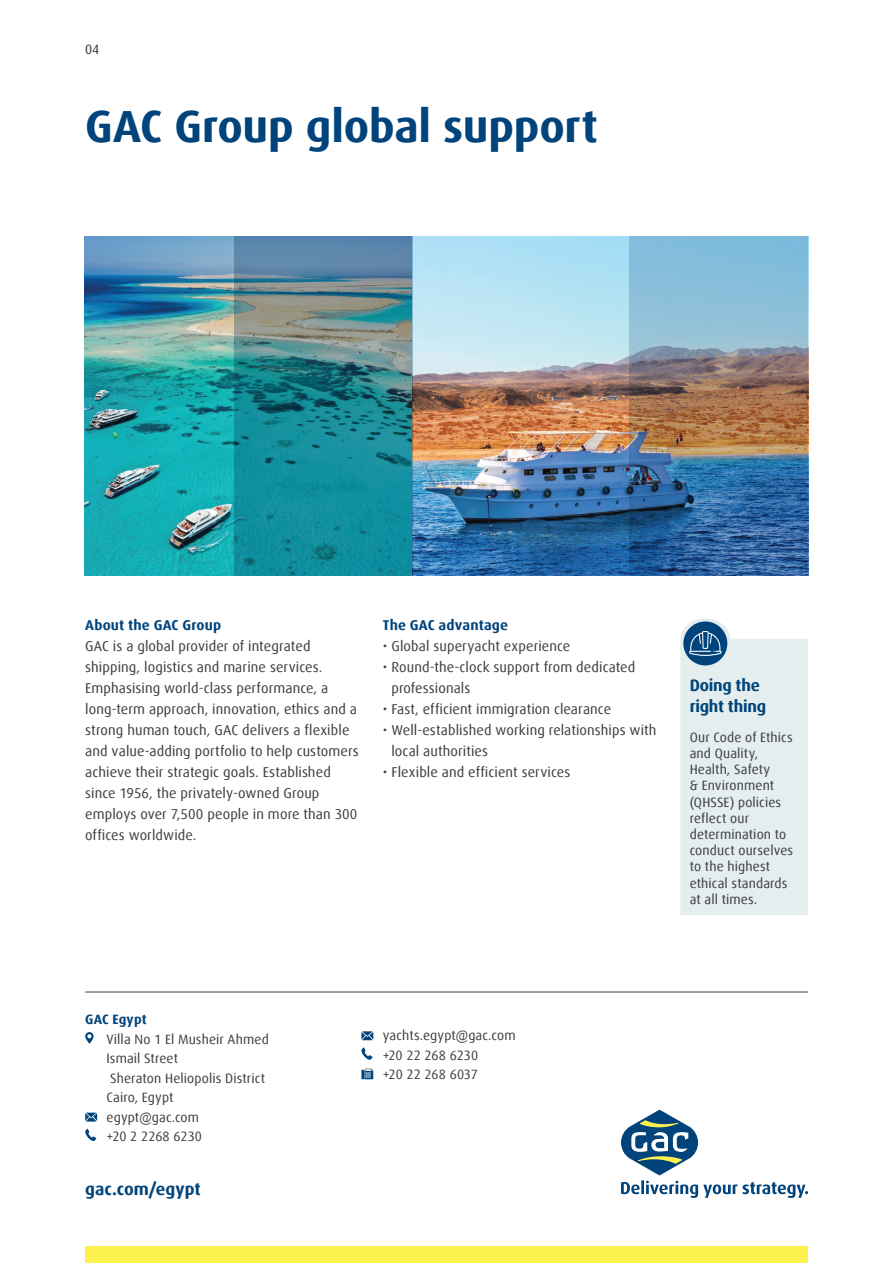
<style>
.page{position:relative;width:893px;height:1263px;background:#fff}
.page>*{position:absolute;margin:0;border:0;box-sizing:border-box;transform-origin:0 0}
.t1{font:700 45px "Dax Offc";letter-spacing:-.005em;color:#00447b}
.t2{font:700 17.25px "Dax Offc";color:#00447b}
.t3{font:700 16.5px/21px "Dax Offc";letter-spacing:-.015em;color:#00447b}
.t4{font:14.25px/21px "Dax Offc";letter-spacing:.01em;color:#3e3e3f}
.t5{font:700 14.25px "Dax Offc";letter-spacing:.01em;color:#00447b}
.t6{font:13.5px/16.2px "Dax Offc";letter-spacing:.01em;color:#3e3e3f}
.t7{font:700 13.5px "Dax Offc";letter-spacing:.01em;color:#00447b}
.t8{font:13.5px "Dax Offc";color:#312f30}
</style>
<div class="page">
<div style="left:680px;top:618px;width:128px;height:297px;background:#e4eeee"></div>
<div style="left:683px;top:621px;width:44px;height:44px;background:#00447b;border-radius:50%"></div>
<svg style="left:689px;top:631px;width:32px;height:25px"></svg>
<svg style="left:621px;top:1110px;width:187px;height:88px"></svg>
<img style="left:85px;top:237px;width:149px;height:339px">
<img style="left:412px;top:237px;width:217px;height:339px">
<svg style="left:85px;top:1032px;width:9px;height:11px"></svg>
<svg style="left:85px;top:1113px;width:12px;height:8px"></svg>
<svg style="left:85px;top:1129px;width:11px;height:12px"></svg>
<hr style="left:85px;top:992px;width:723px;height:1px;background:#3e3e3f">
<svg style="left:361px;top:1031px;width:12px;height:9px"></svg>
<svg style="left:361px;top:1047px;width:12px;height:13px"></svg>
<svg style="left:361px;top:1069px;width:12px;height:10px"></svg>
<img style="left:629px;top:237px;width:179px;height:339px">
<svg style="left:234px;top:237px;width:178px;height:339px;background:#348895"></svg>
<div style="left:85px;top:1246px;width:723px;height:17px;background:#fcf14e"></div>
<p class="t8" style="left:85px;top:40px;width:16px">04</p>
<h1 class="t1" style="left:85px;top:97px;width:514px">GAC Group global support</h1>
<p class="t5" style="left:85px;top:616px;width:137px">About the GAC Group</p>
<p class="t4" style="left:85px;top:635px;width:275px">GAC is a global provider of integrated shipping, logistics and marine services.<br>Emphasising world-class performance, a long-term approach, innovation, ethics and a strong human touch, GAC delivers a flexible and value-adding portfolio to help customers achieve their strategic goals. Established since 1956, the privately-owned Group employs over 7,500 people in more than 300 offices worldwide.</p>
<p class="t5" style="left:383px;top:616px;width:127px">The GAC advantage</p>
<p class="t4" style="left:383px;top:635px;width:189px">• Global superyacht experience</p>
<p class="t4" style="left:391px;top:656px;width:245px;text-indent:-9px">• Round-the-clock support from dedicated professionals</p>
<p class="t4" style="left:383px;top:698px;width:230px">• Fast, efficient immigration clearance</p>
<p class="t4" style="left:391px;top:719px;width:267px;text-indent:-9px">• Well-established working relationships with local authorities</p>
<p class="t4" style="left:383px;top:761px;width:189px">• Flexible and efficient services</p>
<p class="t3" style="left:690px;top:675px;width:78px">Doing the right thing</p>
<p class="t6" style="left:690px;top:729px;width:105px">Our Code of Ethics and Quality,<br>Health, Safety<br>&amp; Environment (QHSSE) policies reflect our determination to conduct ourselves to the highest ethical standards at all times.</p>
<p class="t7" style="left:85px;top:1011px;width:63px">GAC Egypt</p>
<p class="t6" style="left:106px;top:1029px;width:164px;line-height:19.5px">Villa No 1 El Musheir Ahmed<br>Ismail Street<br>Sheraton Heliopolis District<br>Cairo, Egypt egypt@gac.com<br>+20 2 2268 6230</p>
<p class="t6" style="left:383px;top:1026px;width:134px;line-height:19.5px">yachts.egypt@gac.com +20 22 268 6230<br>+20 22 268 6037</p>
<p class="t2" style="left:85px;top:1178px;width:117px">gac.com/egypt</p>
</div>
